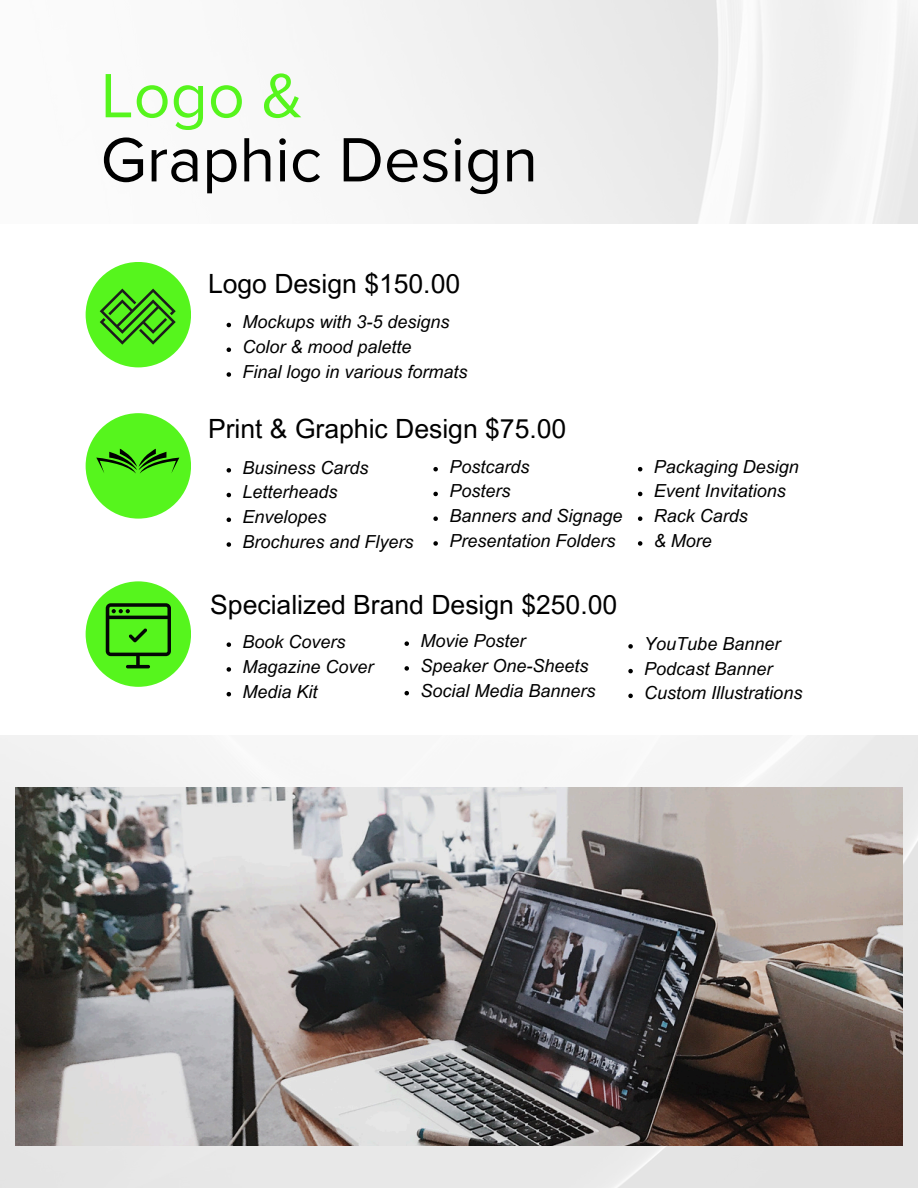
<style>
.page{position:relative;width:918px;height:1188px;background:#fff}
.page>*{position:absolute;margin:0;border:0;box-sizing:border-box;transform-origin:0 0}
.t1{font:64.8px/64.2px "Proxima Nova";color:#000}
.t2{font:26.55px "Arial MT Pro";color:#000}
.t3{font:italic 18px "Arial MT Pro";color:#000}
.s1{color:#56f51d}
</style>
<div class="page">
<img style="left:0;top:0;width:918px;height:1188px">
<img style="left:16px;top:788px;width:886px;height:357px">
<div style="left:0;top:225px;width:918px;height:510px;background:#fff"></div>
<div style="left:86px;top:262px;width:105px;height:105px;background:#56f51d;border-radius:50%"></div>
<div style="left:86px;top:413px;width:105px;height:106px;background:#56f51d;border-radius:50%"></div>
<div style="left:86px;top:581px;width:105px;height:106px;background:#56f51d;border-radius:50%"></div>
<svg style="left:106px;top:603px;width:65px;height:65px"></svg>
<svg style="left:100px;top:289px;width:76px;height:56px"></svg>
<svg style="left:96px;top:449px;width:83px;height:24px"></svg>
<svg style="left:227px;top:468px;width:4px;height:5px"></svg>
<svg style="left:227px;top:493px;width:4px;height:4px"></svg>
<svg style="left:227px;top:518px;width:4px;height:4px"></svg>
<svg style="left:227px;top:542px;width:4px;height:5px"></svg>
<svg style="left:227px;top:642px;width:4px;height:5px"></svg>
<svg style="left:227px;top:667px;width:4px;height:5px"></svg>
<svg style="left:227px;top:692px;width:4px;height:4px"></svg>
<svg style="left:227px;top:323px;width:4px;height:4px"></svg>
<svg style="left:227px;top:348px;width:4px;height:4px"></svg>
<svg style="left:227px;top:372px;width:4px;height:5px"></svg>
<svg style="left:433px;top:467px;width:5px;height:4px"></svg>
<svg style="left:433px;top:492px;width:5px;height:4px"></svg>
<svg style="left:433px;top:516px;width:5px;height:5px"></svg>
<svg style="left:433px;top:541px;width:5px;height:5px"></svg>
<svg style="left:638px;top:467px;width:4px;height:4px"></svg>
<svg style="left:638px;top:492px;width:4px;height:4px"></svg>
<svg style="left:638px;top:516px;width:4px;height:5px"></svg>
<svg style="left:638px;top:541px;width:4px;height:5px"></svg>
<svg style="left:405px;top:641px;width:4px;height:5px"></svg>
<svg style="left:405px;top:666px;width:4px;height:5px"></svg>
<svg style="left:405px;top:691px;width:4px;height:4px"></svg>
<svg style="left:628px;top:644px;width:5px;height:5px"></svg>
<svg style="left:628px;top:669px;width:5px;height:4px"></svg>
<svg style="left:628px;top:694px;width:5px;height:4px"></svg>
<p class="t1" style="left:101px;top:65px;width:439px"><span class="s1">Logo &amp;<br></span>Graphic Design</p>
<h2 class="t2" style="left:208px;top:274px;width:254px">Logo Design $150.00</h2>
<p class="t3" style="left:243px;top:315px;width:209px">Mockups with 3-5 designs</p>
<p class="t3" style="left:243px;top:340px;width:171px">Color &amp; mood palette</p>
<p class="t3" style="left:243px;top:365px;width:227px">Final logo in various formats</p>
<p class="t2" style="left:208px;top:419px;width:360px">Print &amp; Graphic Design $75.00</p>
<p class="t3" style="left:243px;top:461px;width:128px">Business Cards</p>
<p class="t3" style="left:243px;top:485px;width:97px">Letterheads</p>
<p class="t3" style="left:243px;top:510px;width:86px">Envelopes</p>
<h2 class="t3" style="left:243px;top:535px;width:173px">Brochures and Flyers</h2>
<p class="t3" style="left:449px;top:460px;width:82px">Postcards</p>
<p class="t3" style="left:449px;top:484px;width:63px">Posters</p>
<p class="t3" style="left:449px;top:509px;width:175px">Banners and Signage</p>
<p class="t3" style="left:449px;top:534px;width:168px">Presentation Folders</p>
<p class="t2" style="left:210px;top:595px;width:408px">Specialized Brand Design $250.00</p>
<p class="t3" style="left:243px;top:635px;width:105px">Book Covers</p>
<p class="t3" style="left:243px;top:660px;width:133px">Magazine Cover</p>
<p class="t3" style="left:243px;top:684px;width:77px">Media Kit</p>
<p class="t3" style="left:420px;top:634px;width:107px">Movie Poster</p>
<p class="t3" style="left:420px;top:659px;width:170px">Speaker One-Sheets</p>
<p class="t3" style="left:420px;top:683px;width:177px">Social Media Banners</p>
<p class="t3" style="left:654px;top:460px;width:147px">Packaging Design</p>
<p class="t3" style="left:654px;top:484px;width:134px">Event Invitations</p>
<h2 class="t3" style="left:654px;top:509px;width:96px">Rack Cards</h2>
<p class="t3" style="left:654px;top:534px;width:60px">&amp; More</p>
<p class="t3" style="left:644px;top:637px;width:138px">YouTube Banner</p>
<p class="t3" style="left:644px;top:661px;width:130px">Podcast Banner</p>
<p class="t3" style="left:644px;top:686px;width:160px">Custom Illustrations</p>
</div>
